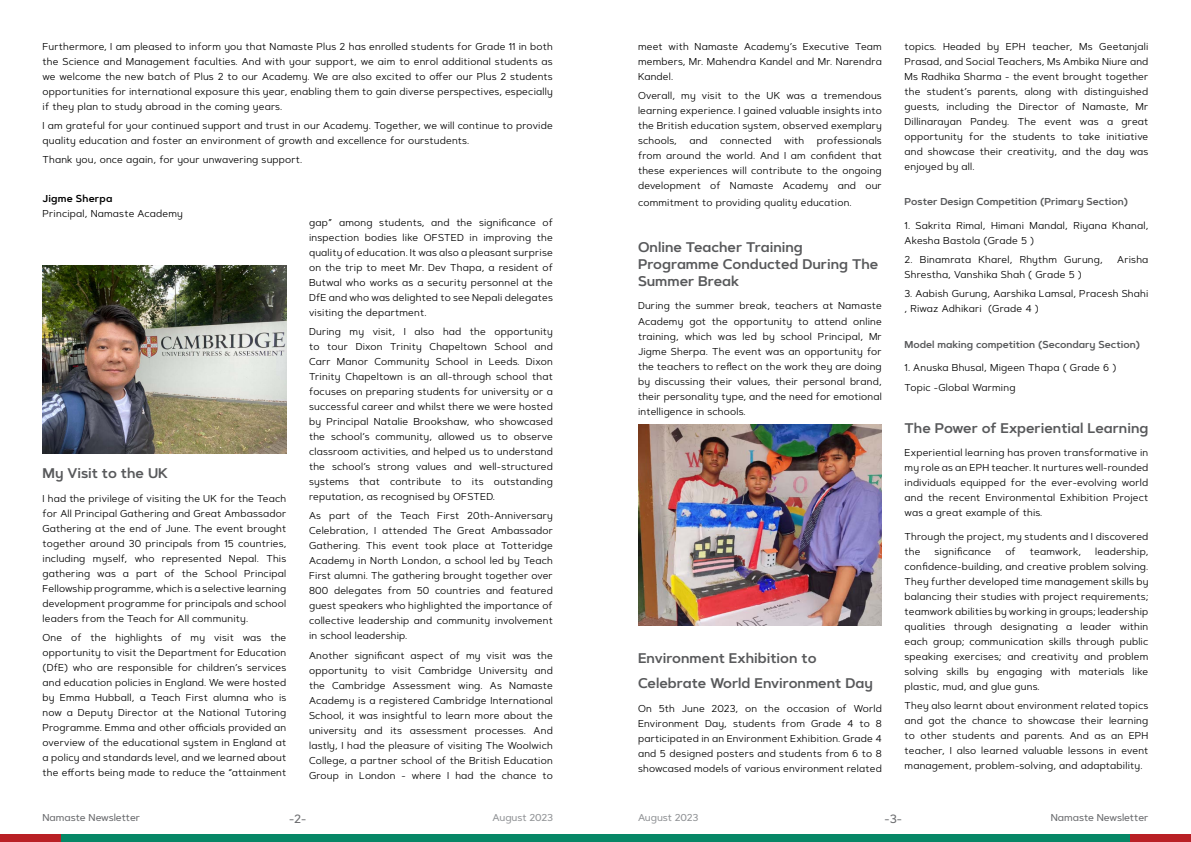
<style>
.page{position:relative;width:1191px;height:842px;background:#fff}
.page>*{position:absolute;margin:0;border:0;box-sizing:border-box;transform-origin:0 0}
.t1{font:600 14px/16.8px "Artegra Sans Alt";color:#58595b}
.t2{font:500 12px "Artegra Sans Alt";color:#6d6e71}
.t3{font:10px/15px "Artegra Sans Alt";letter-spacing:.02em;color:#000;text-align:justify}
.t4{font:600 10px "Artegra Sans Alt";color:#58595b}
.t5{font:500 10px "Artegra Sans Alt";color:#6d6e71}
.t6{font:500 10px "Artegra Sans Alt";letter-spacing:-.01em;color:#939598}
.t7{font:600 10px "Artegra Sans Alt";letter-spacing:.02em;color:#000}
</style>
<div class="page">
<div style="left:0;top:835px;width:247px;height:7px;background:#b92025"></div>
<div style="left:61px;top:835px;width:534px;height:7px;background:#068766"></div>
<div style="left:944px;top:835px;width:247px;height:7px;background:#b92025"></div>
<div style="left:595px;top:835px;width:534px;height:7px;background:#068766"></div>
<img style="left:43px;top:265px;width:243px;height:188px">
<img style="left:638px;top:424px;width:244px;height:201px">
<p class="t3" style="left:43px;top:39px;width:512px">Furthermore, I am pleased to inform you that Namaste Plus 2 has enrolled students for Grade 11 in both the Science and Management faculties. And with your support, we aim to enrol additional students as we welcome the new batch of Plus 2 to our Academy. We are also excited to offer our Plus 2 students opportunities for international exposure this year, enabling them to gain diverse perspectives, especially if they plan to study abroad in the coming years.</p>
<p class="t3" style="left:43px;top:118px;width:511px">I am grateful for your continued support and trust in our Academy. Together, we will continue to provide quality education and foster an environment of growth and excellence for ourstudents.</p>
<p class="t3" style="left:43px;top:152px;width:261px">Thank you, once again, for your unwavering support.</p>
<p class="t7" style="left:43px;top:191px;width:71px">Jigme Sherpa</p>
<p class="t3" style="left:43px;top:206px;width:142px">Principal, Namaste Academy</p>
<p class="t3" style="left:309px;top:214px;width:245px">gap” among students, and the significance of inspection bodies like OFSTED in improving the quality of education. It was also a pleasant surprise on the trip to meet Mr. Dev Thapa, a resident of Butwal who works as a security personnel at the DfE and who was delighted to see Nepali delegates visiting the department.</p>
<p class="t3" style="left:309px;top:324px;width:245px">During my visit, I also had the opportunity to tour Dixon Trinity Chapeltown School and Carr Manor Community School in Leeds. Dixon Trinity Chapeltown is an all-through school that focuses on preparing students for university or a successful career and whilst there we were hosted by Principal Natalie Brookshaw, who showcased the school’s community, allowed us to observe classroom activities, and helped us to understand the school’s strong values and well-structured systems that contribute to its outstanding reputation, as recognised by OFSTED.</p>
<p class="t3" style="left:309px;top:508px;width:245px">As part of the Teach First 20th-Anniversary Celebration, I attended The Great Ambassador Gathering. This event took place at Totteridge Academy in North London, a school led by Teach First alumni. The gathering brought together over 800 delegates from 50 countries and featured guest speakers who highlighted the importance of collective leadership and community involvement in school leadership.</p>
<p class="t3" style="left:309px;top:647px;width:245px">Another significant aspect of my visit was the opportunity to visit Cambridge University and the Cambridge Assessment wing. As Namaste Academy is a registered Cambridge International School, it was insightful to learn more about the university and its assessment processes. And lastly, I had the pleasure of visiting The Woolwich College, a partner school of the British Education Group in London - where I had the chance to</p>
<h1 class="t1" style="left:43px;top:465px;width:127px">My Visit to the UK</h1>
<p class="t3" style="left:43px;top:491px;width:245px">I had the privilege of visiting the UK for the Teach for All Principal Gathering and Great Ambassador Gathering at the end of June. The event brought together around 30 principals from 15 countries, including myself, who represented Nepal. This gathering was a part of the School Principal Fellowship programme, which is a selective learning development programme for principals and school leaders from the Teach for All community.</p>
<p class="t3" style="left:43px;top:630px;width:245px">One of the highlights of my visit was the opportunity to visit the Department for Education (DfE) who are responsible for children’s services and education policies in England. We were hosted by Emma Hubball, a Teach First alumna who is now a Deputy Director at the National Tutoring Programme. Emma and other officials provided an overview of the educational system in England at a policy and standards level, and we learned about the efforts being made to reduce the “attainment</p>
<p class="t3" style="left:638px;top:39px;width:245px">meet with Namaste Academy’s Executive Team members, Mr. Mahendra Kandel and Mr. Narendra Kandel.</p>
<p class="t3" style="left:638px;top:88px;width:245px">Overall, my visit to the UK was a tremendous learning experience. I gained valuable insights into the British education system, observed exemplary schools,</p>
<p class="t3" style="left:638px;top:133px;width:245px;text-indent:179px">professionals from around the world. And I am confident that these experiences will contribute to the ongoing development of Namaste Academy and our</p>
<p class="t3" style="left:638px;top:195px;width:215px">commitment to providing quality education.</p>
<h1 class="t1" style="left:638px;top:239px;width:242px">Online Teacher Training<br>Programme Conducted During The<br>Summer Break</h1>
<p class="t3" style="left:638px;top:298px;width:245px">During the summer break, teachers at Namaste Academy got the opportunity to attend online training, which was led by school Principal, Mr Jigme Sherpa. The event was an opportunity for the teachers to reflect on the work they are doing by discussing their values, their personal brand, their personality type, and the need for emotional intelligence in schools.</p>
<p class="t3" style="left:689px;top:133px;width:20px">and</p>
<p class="t3" style="left:720px;top:133px;width:53px">connected</p>
<p class="t3" style="left:784px;top:133px;width:22px">with</p>
<h1 class="t1" style="left:638px;top:645px;width:236px;line-height:25.3px">Environment Exhibition to<br>Celebrate World Environment Day</h1>
<p class="t3" style="left:638px;top:700px;width:245px">On 5th June 2023, on the occasion of World Environment Day, students from Grade 4 to 8 participated in an Environment Exhibition. Grade 4 and 5 designed posters and students from 6 to 8 showcased models of various environment related</p>
<p class="t3" style="left:904px;top:39px;width:245px">topics. Headed by EPH teacher, Ms Geetanjali Prasad, and Social Teachers, Ms Ambika Niure and Ms Radhika Sharma - the event brought together the student’s parents, along with distinguished guests, including the Director of Namaste, Mr Dillinarayan Pandey. The event was a great opportunity for the students to take initiative and showcase their creativity, and the day was enjoyed by all.</p>
<p class="t4" style="left:904px;top:195px;width:225px">Poster Design Competition (Primary Section)</p>
<p class="t3" style="left:904px;top:218px;width:245px">1. Sakrita Rimal, Himani Mandal, Riyana Khanal,<br>Akesha Bastola (Grade 5 )</p>
<p class="t3" style="left:904px;top:252px;width:200px">2. Binamrata Kharel, Rhythm Gurung,</p>
<p class="t3" style="left:1117px;top:252px;width:33px">Arisha</p>
<p class="t3" style="left:904px;top:267px;width:179px">Shrestha, Vanshika Shah ( Grade 5 )</p>
<p class="t3" style="left:904px;top:286px;width:245px">3. Aabish Gurung, Aarshika Lamsal, Pracesh Shahi , Riwaz Adhikari (Grade 4 )</p>
<p class="t4" style="left:904px;top:337px;width:237px">Model making competition (Secondary Section)</p>
<p class="t3" style="left:904px;top:358px;width:213px;line-height:19.2px">1. Anuska Bhusal, Migeen Thapa ( Grade 6 )<br>Topic -Global Warming</p>
<h1 class="t1" style="left:904px;top:420px;width:245px">The Power of Experiential Learning</h1>
<p class="t3" style="left:904px;top:445px;width:245px">Experiential learning has proven transformative in my role as an EPH teacher. It nurtures well-rounded individuals equipped for the ever-evolving world and the recent Environmental Exhibition Project was a great example of this.</p>
<p class="t3" style="left:904px;top:529px;width:245px">Through the project, my students and I discovered the</p>
<p class="t3" style="left:934px;top:544px;width:58px">significance</p>
<p class="t3" style="left:1005px;top:544px;width:12px">of</p>
<p class="t3" style="left:1029px;top:544px;width:53px">teamwork,</p>
<p class="t3" style="left:904px;top:544px;width:245px;text-indent:191px">leadership, confidence-building, and creative problem solving.<br>They further developed time management skills by balancing their studies with project requirements; teamwork abilities by working in groups; leadership qualities through designating a leader within each group; communication skills through public speaking exercises; and creativity and problem solving skills by engaging with materials like plastic, mud, and glue guns.</p>
<p class="t3" style="left:904px;top:698px;width:245px">They also learnt about environment related topics and got the chance to showcase their learning to other students and parents. And as an EPH teacher, I also learned valuable lessons in event management, problem-solving, and adaptability.</p>
<p class="t5" style="left:43px;top:811px;width:99px">Namaste Newsletter</p>
<p class="t2" style="left:289px;top:810px;width:19px">-2-</p>
<p class="t6" style="left:492px;top:811px;width:62px">August 2023</p>
<p class="t6" style="left:638px;top:811px;width:62px">August 2023</p>
<p class="t2" style="left:884px;top:810px;width:19px">-3-</p>
<p class="t5" style="left:1050px;top:811px;width:99px">Namaste Newsletter</p>
</div>
